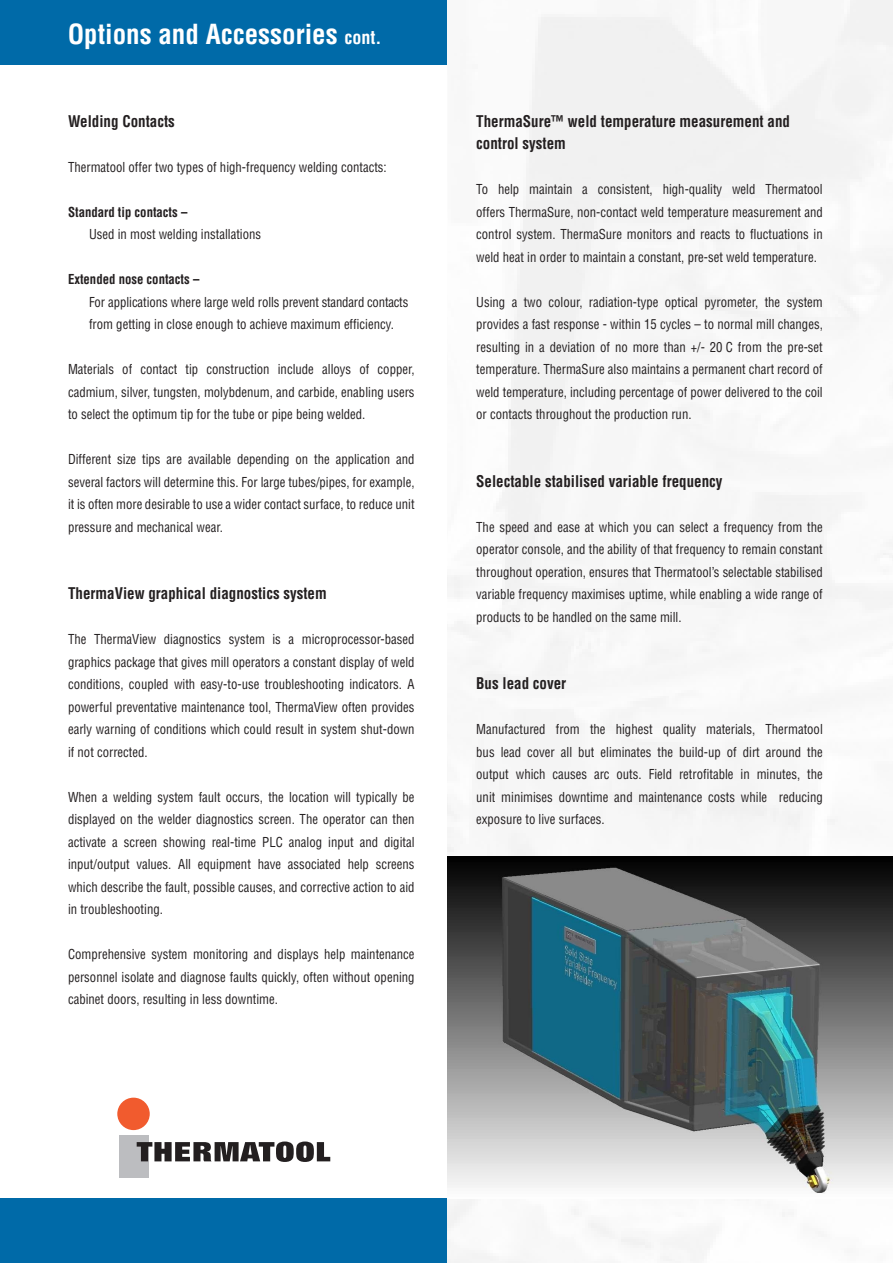
<style>
.page{position:relative;width:893px;height:1263px;background:#fff}
.page>*{position:absolute;margin:0;border:0;box-sizing:border-box;transform-origin:0 0}
.t1{font:700 condensed 27px "Helvetica";color:#fff}
.CONTENT{font:700 condensed 15.75px/22.5px "Helvetica";color:#231f20;scale:.95 1}
.CONTENT-2{font:condensed 13.35px/22.5px "Helvetica";color:#231f20;text-align:justify;scale:.95 1}
.CONTENT-3{font:700 condensed 13.35px "Helvetica";color:#231f20;scale:.95 1}
.s1{font-size:18px}
</style>
<div class="page">
<div style="left:0;top:0;width:446px;height:65px;background:#006aa8"></div>
<img style="left:448px;top:0;width:445px;height:1263px">
<div style="left:117px;top:1098px;width:33px;height:32px;background:#f15b2e;border-radius:50%"></div>
<div style="left:119px;top:1135px;width:29px;height:42px;background:#bcbdc0"></div>
<svg style="left:137px;top:1141px;width:193px;height:21px"></svg>
<div style="left:0;top:1198px;width:446px;height:65px;background:#006aa8"></div>
<img style="left:448px;top:857px;width:445px;height:341px">
<p class="t1" style="left:68px;top:17px;width:315px">Options and Accessories <span class="s1">cont.</span></p>
<p class="CONTENT" style="left:68px;top:110px;width:114px">Welding Contacts</p>
<p class="CONTENT-2" style="left:68px;top:156px;width:337px">Thermatool offer two types of high-frequency welding contacts:</p>
<p class="CONTENT-3" style="left:68px;top:204px;width:127px">Standard tip contacts –</p>
<p class="CONTENT-2" style="left:89px;top:223px;width:183px">Used in most welding installations</p>
<p class="CONTENT-3" style="left:68px;top:271px;width:140px">Extended nose contacts –</p>
<p class="CONTENT-2" style="left:89px;top:291px;width:338px">For applications where large weld rolls prevent standard contacts from getting in close enough to achieve maximum efficiency.</p>
<p class="CONTENT-2" style="left:68px;top:358px;width:366px">Materials of contact tip construction include alloys of copper, cadmium, silver, tungsten, molybdenum, and carbide, enabling users to select the optimum tip for the tube or pipe being welded.</p>
<p class="CONTENT-2" style="left:68px;top:448px;width:366px">Different size tips are available depending on the application and several factors will determine this. For large tubes/pipes, for example, it is often more desirable to use a wider contact surface, to reduce unit pressure and mechanical wear.</p>
<p class="CONTENT" style="left:68px;top:582px;width:274px">ThermaView graphical diagnostics system</p>
<p class="CONTENT-2" style="left:68px;top:628px;width:366px">The ThermaView diagnostics system is a microprocessor-based graphics package that gives mill operators a constant display of weld conditions, coupled with easy-to-use troubleshooting indicators. A powerful preventative maintenance tool, ThermaView often provides early warning of conditions which could result in system shut-down if not corrected.</p>
<p class="CONTENT-2" style="left:68px;top:786px;width:366px">When a welding system fault occurs, the location will typically be displayed on the welder diagnostics screen. The operator can then activate a screen showing real-time PLC analog input and digital input/output values. All equipment have associated help screens which describe the fault, possible causes, and corrective action to aid in troubleshooting.</p>
<p class="CONTENT-2" style="left:68px;top:943px;width:366px">Comprehensive system monitoring and displays help maintenance personnel isolate and diagnose faults quickly, often without opening cabinet doors, resulting in less downtime.</p>
<p class="CONTENT" style="left:476px;top:110px;width:332px">ThermaSure™ weld temperature measurement and control system</p>
<p class="CONTENT-2" style="left:476px;top:178px;width:366px">To help maintain a consistent, high-quality weld Thermatool offers ThermaSure, non-contact weld temperature measurement and control system. ThermaSure monitors and reacts to fluctuations in weld heat in order to maintain a constant, pre-set weld temperature.</p>
<p class="CONTENT-2" style="left:476px;top:291px;width:366px">Using a two colour, radiation-type optical pyrometer, the system provides a fast response - within 15 cycles – to normal mill changes, resulting in a deviation of no more than +/- 20⁰C from the pre-set temperature. ThermaSure also maintains a permanent chart record of weld temperature, including percentage of power delivered to the coil or contacts throughout the production run.</p>
<p class="CONTENT" style="left:476px;top:470px;width:261px">Selectable stabilised variable frequency</p>
<p class="CONTENT-2" style="left:476px;top:516px;width:366px">The speed and ease at which you can select a frequency from the operator console, and the ability of that frequency to remain constant throughout operation, ensures that Thermatool’s selectable stabilised variable frequency maximises uptime, while enabling a wide range of products to be handled on the same mill.</p>
<p class="CONTENT" style="left:476px;top:672px;width:96px">Bus lead cover</p>
<p class="CONTENT-2" style="left:476px;top:718px;width:366px">Manufactured from the highest quality materials, Thermatool bus lead cover all but eliminates the build-up of dirt around the output which causes arc outs. Field retrofitable in minutes, the unit minimises downtime and maintenance costs while reducing exposure to live surfaces.</p>
</div>
